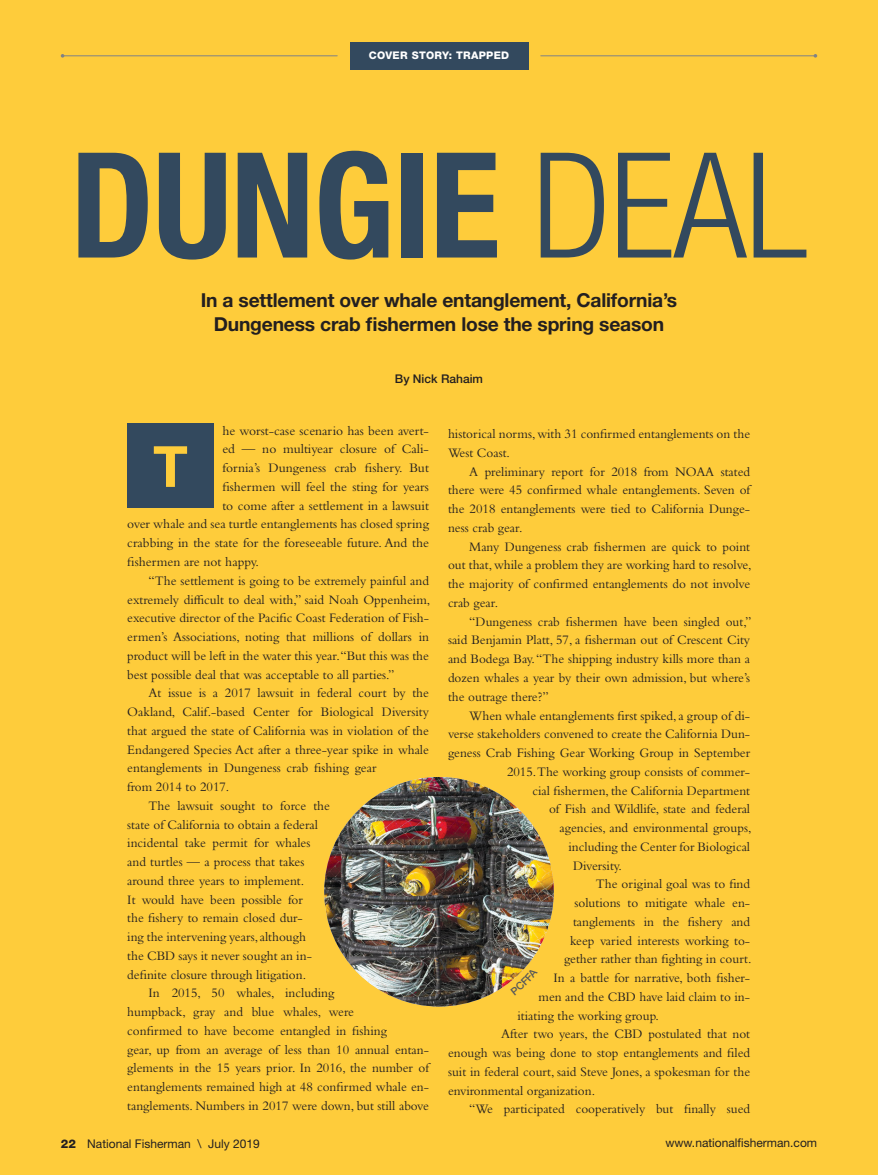
<style>
.page{position:relative;width:878px;height:1175px;background:#fff}
.page>*{position:absolute;margin:0;border:0;box-sizing:border-box;transform-origin:0 0}
.Header_Small{font:700 condensed 146.7px "Helvetica Neue LT Std";letter-spacing:-.01em;color:#33495e}
.Cap_Letter{font:700 56.85px "Helvetica Neue LT Std";color:#fecc3b}
.Header_Small-2{font:700 19.2px/23.7px "Helvetica Neue LT Std";letter-spacing:-.01em;color:#231f20;text-align:center}
.Body_text_indent{font:13.5px/18.8px "Bembo Std";color:#231f20;text-align:justify}
.Body_text{font:13.5px "Bembo Std";color:#231f20}
.t1{font:12px "Helvetica Neue LT Std";color:#231f20}
.Text_Details{font:500 12px "Helvetica Neue LT Std";color:#231f20}
.Page_Category{font:800 10.5px "Helvetica Neue LT Std";letter-spacing:.03em;color:#fff}
.s1{font-weight:300}
.s2{font-weight:800}
</style>
<div class="page">
<div style="left:0;top:0;width:878px;height:1174px;background:#fecc3b"></div>
<img style="left:324px;top:777px;width:230px;height:229px;border-radius:115px">
<div style="left:349px;top:42px;width:179px;height:27px;background:#33495e"></div>
<hr style="left:540px;top:55px;width:275px;height:1px;background:#808285">
<svg style="left:813px;top:54px;width:4px;height:4px"></svg>
<hr style="left:63px;top:55px;width:274px;height:1px;background:#808285">
<div style="left:127px;top:423px;width:87px;height:85px;background:#33495e"></div>
<svg style="left:510px;top:967px;width:16px;height:15px"></svg>
<p class="Page_Category" style="left:369px;top:49px;width:142px">COVER STORY: TRAPPED</p>
<p class="Header_Small" style="left:70px;top:116px;width:739px">DUNGIE <span class="s1">DEAL</span></p>
<p class="Header_Small-2" style="left:201px;top:288px;width:478px">In a settlement over whale entanglement, California’s<br>Dungeness crab fishermen lose the spring season</p>
<p class="Text_Details" style="left:395px;top:372px;width:90px">By Nick Rahaim</p>
<p class="Body_text" style="left:222px;top:422px;width:208px">he worst-case scenario has been avert-</p>
<p class="Body_text" style="left:222px;top:441px;width:208px">ed — no multiyear closure of Cali-</p>
<p class="Body_text" style="left:222px;top:460px;width:208px">fornia’s Dungeness crab fishery. But</p>
<p class="Body_text" style="left:222px;top:479px;width:208px">fishermen will feel the sting for years</p>
<p class="Body_text" style="left:222px;top:497px;width:208px">to come after a settlement in a lawsuit</p>
<p class="Body_text" style="left:127px;top:516px;width:303px">over whale and sea turtle entanglements has closed spring</p>
<p class="Body_text" style="left:127px;top:535px;width:303px">crabbing in the state for the foreseeable future. And the</p>
<p class="Body_text" style="left:127px;top:554px;width:133px">fishermen are not happy.</p>
<p class="Body_text_indent" style="left:127px;top:571px;width:304px;text-indent:21px">“The settlement is going to be extremely painful and extremely difficult to deal with,” said Noah Oppenheim, executive director of the Pacific Coast Federation of Fish&shy;ermen’s Associations, noting that millions of dollars in product will be left in the water this year.“But this was the best possible deal that was acceptable to all parties.”</p>
<p class="Body_text_indent" style="left:127px;top:683px;width:303px;text-align:left;text-indent:21px">At issue is a 2017 lawsuit in federal court by the Oakland, Calif.-based Center for Biological Diversity that argued the state of California was in violation of the Endangered Species Act after a three-year spike in whale entanglements in Dungeness crab fishing gear<br>from 2014 to 2017.</p>
<p class="Body_text_indent" style="left:127px;top:796px;width:204px;text-align:left;text-indent:21px">The lawsuit sought to force the state of California to obtain a federal incidental take permit for whales and turtles — a process that takes around three years to implement.<br>It would have been possible for<br>the fishery to remain closed dur-<br>ing the intervening years, although<br>the CBD says it never sought an in&shy;definite closure through litigation.</p>
<p class="Body_text_indent" style="left:127px;top:983px;width:303px;text-align:left;text-indent:21px">In 2015, 50 whales, including<br>humpback, gray and blue whales, were<br>confirmed to have become entangled in fishing<br>gear, up from an average of less than 10 annual entan&shy;glements in the 15 years prior. In 2016, the number of entanglements remained high at 48 confirmed whale en&shy;tanglements. Numbers in 2017 were down, but still above</p>
<p class="Cap_Letter" style="left:153px;top:431px;width:36px">T</p>
<p class="Body_text_indent" style="left:448px;top:424px;width:303px">historical norms, with 31 confirmed entanglements on the<br>West Coast.</p>
<p class="Body_text_indent" style="left:448px;top:462px;width:304px;text-indent:21px">A preliminary report for 2018 from NOAA stated there were 45 confirmed whale entanglements. Seven of the 2018 entanglements were tied to California Dunge&shy;ness crab gear.</p>
<p class="Body_text_indent" style="left:448px;top:537px;width:305px;text-indent:21px">Many Dungeness crab fishermen are quick to point out that, while a problem they are working hard to resolve, the majority of confirmed entanglements do not involve crab gear.</p>
<p class="Body_text_indent" style="left:448px;top:612px;width:305px;text-indent:21px">“Dungeness crab fishermen have been singled out,” said Benjamin Platt, 57, a fisherman out of Crescent City and Bodega Bay. “The shipping industry kills more than a dozen whales a year by their own admission, but where’s the outrage there?”</p>
<p class="Body_text_indent" style="left:469px;top:705px;width:282px">When whale entanglements first spiked, a group of di-</p>
<p class="Body_text_indent" style="left:448px;top:724px;width:303px">verse stakeholders convened to create the California Dun-</p>
<p class="Body_text_indent" style="left:448px;top:743px;width:304px">geness Crab Fishing Gear Working Group in September</p>
<p class="Body_text_indent" style="left:507px;top:762px;width:245px">2015.The working group consists of commer-</p>
<p class="Body_text_indent" style="left:532px;top:780px;width:219px">cial fishermen, the California Department</p>
<p class="Body_text_indent" style="left:549px;top:799px;width:203px">of Fish and Wildlife, state and federal</p>
<p class="Body_text_indent" style="left:559px;top:818px;width:193px">agencies, and environmental groups,</p>
<p class="Body_text_indent" style="left:568px;top:837px;width:183px">including the Center for Biological</p>
<p class="Body_text_indent" style="left:573px;top:855px;width:50px">Diversity.</p>
<p class="Body_text_indent" style="left:595px;top:874px;width:156px">The original goal was to find</p>
<p class="Body_text_indent" style="left:574px;top:893px;width:177px">solutions to mitigate whale en-</p>
<p class="Body_text_indent" style="left:573px;top:912px;width:179px">tanglements in the fishery and</p>
<p class="Body_text_indent" style="left:570px;top:930px;width:182px">keep varied interests working to-</p>
<p class="Body_text_indent" style="left:564px;top:949px;width:189px">gether rather than fighting in court.</p>
<p class="Body_text_indent" style="left:553px;top:968px;width:198px">In a battle for narrative, both fisher-</p>
<p class="Body_text_indent" style="left:538px;top:987px;width:213px">men and the CBD have laid claim to in-</p>
<p class="Body_text_indent" style="left:517px;top:1005px;width:143px">itiating the working group.</p>
<p class="Body_text_indent" style="left:448px;top:1024px;width:304px;text-indent:53px">After two years, the CBD postulated that not enough was being done to stop entanglements and filed suit in federal court, said Steve Jones, a spokesman for the environmental organization.</p>
<p class="Body_text_indent" style="left:469px;top:1099px;width:282px">“We participated cooperatively but finally sued</p>
<p class="t1" style="left:61px;top:1136px;width:200px"><span class="s2">22</span> National Fisherman \ July 2019</p>
<p class="t1" style="left:665px;top:1135px;width:153px">www.nationalfisherman.com</p>
</div>
